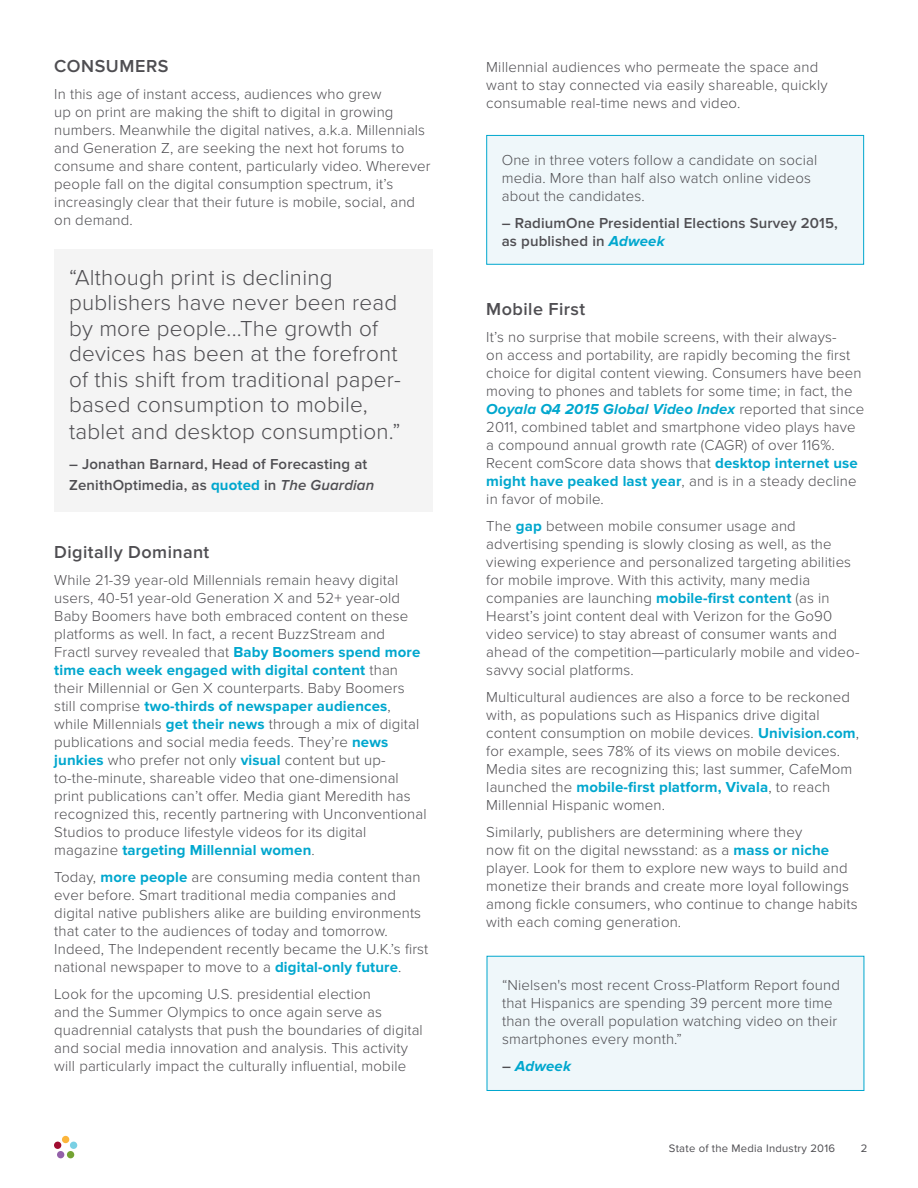
<style>
.page{position:relative;width:918px;height:1188px;background:#fff}
.page>*{position:absolute;margin:0;border:0;box-sizing:border-box;transform-origin:0 0}
.t1{font:300 22.5px/25.8px "Proxima Nova";letter-spacing:.01em;color:#4f4e52}
.t2{font:600 18px "Proxima Nova";letter-spacing:.025em;color:#4f4e52}
.t3{font:300 15px/18px "Proxima Nova";letter-spacing:.01em;color:#4f4e52}
.t4{font:600 15px/21px "Proxima Nova";letter-spacing:.01em;color:#4f4e52}
.t5{font:italic 700 15px "Proxima Nova";letter-spacing:.01em;color:#00a7ce}
.t6{font:11.25px "Proxima Nova";letter-spacing:.02em;color:#4f4e52}
.s1{font-weight:700;color:#00a7ce}
.s2{font-style:italic}
.s3{font-weight:700;font-style:italic;color:#00a7ce}
.s4{font-weight:600;font-style:normal;color:#4f4e52}
</style>
<div class="page">
<div style="left:62px;top:1136px;width:7px;height:7px;background:#fcb53b;border-radius:50%"></div>
<div style="left:54px;top:1142px;width:7px;height:7px;background:#a00c30;border-radius:50%"></div>
<div style="left:57px;top:1151px;width:7px;height:7px;background:#9361a9;border-radius:50%"></div>
<div style="left:67px;top:1151px;width:7px;height:7px;background:#74a333;border-radius:50%"></div>
<div style="left:70px;top:1142px;width:7px;height:7px;background:#7ad0e4;border-radius:50%"></div>
<div style="left:54px;top:249px;width:378px;height:263px;background:#f4f4f4"></div>
<div style="left:486px;top:135px;width:378px;height:130px;background:#eff7fa;border:1px solid #00a7ce"></div>
<div style="left:487px;top:956px;width:377px;height:135px;background:#eff7fa;border:1px solid #00a7ce"></div>
<p class="t2" style="left:54px;top:56px;width:116px">CONSUMERS</p>
<p class="t3" style="left:54px;top:85px;width:378px">In this age of instant access, audiences who grew<br>up on print are making the shift to digital in growing numbers. Meanwhile the digital natives, a.k.a. Millennials and Generation Z, are seeking the next hot forums to consume and share content, particularly video. Wherever people fall on the digital consumption spectrum, it’s increasingly clear that their future is mobile, social, and on demand.</p>
<h1 class="t1" style="left:69px;top:264px;width:333px">“Although print is declining publishers have never been read by more people...The growth of devices has been at the forefront of this shift from traditional paper&shy;based consumption to mobile, tablet and desktop consumption.”</h1>
<p class="t4" style="left:69px;top:454px;width:307px">– Jonathan Barnard, Head of Forecasting at<br>ZenithOptimedia, as <span class="s1">quoted</span> in <span class="s2">The Guardian</span></p>
<p class="t2" style="left:54px;top:542px;width:157px">Digitally Dominant</p>
<p class="t3" style="left:54px;top:571px;width:374px">While 21-39 year-old Millennials remain heavy digital users, 40-51 year-old Generation X and 52+ year-old Baby Boomers have both embraced content on these platforms as well. In fact, a recent BuzzStream and<br>Fractl survey revealed that <span class="s1">Baby Boomers spend more time each week engaged with digital content</span> than their Millennial or Gen X counterparts. Baby Boomers still comprise <span class="s1">two-thirds of newspaper audiences</span>, while Millennials <span class="s1">get their news</span> through a mix of digital publications and social media feeds. They’re <span class="s1">news junkies</span> who prefer not only <span class="s1">visual</span> content but up&shy;to-the-minute, shareable video that one-dimensional print publications can’t offer. Media giant Meredith has recognized this, recently partnering with Unconventional Studios to produce lifestyle videos for its digital magazine <span class="s1">targeting Millennial women</span>.</p>
<p class="t3" style="left:54px;top:868px;width:376px">Today, <span class="s1">more people</span> are consuming media content than ever before. Smart traditional media companies and digital native publishers alike are building environments that cater to the audiences of today and tomorrow.<br>Indeed, The Independent recently became the U.K.’s first national newspaper to move to a <span class="s1">digital-only future</span>.</p>
<p class="t3" style="left:54px;top:985px;width:370px">Look for the upcoming U.S. presidential election<br>and the Summer Olympics to once again serve as quadrennial catalysts that push the boundaries of digital and social media innovation and analysis. This activity will particularly impact the culturally influential, mobile</p>
<p class="t3" style="left:486px;top:58px;width:343px">Millennial audiences who permeate the space and want to stay connected via easily shareable, quickly consumable real-time news and video.</p>
<p class="t3" style="left:502px;top:151px;width:317px">One in three voters follow a candidate on social media. More than half also watch online videos about the candidates.</p>
<p class="t4" style="left:502px;top:214px;width:338px;line-height:18px">– RadiumOne Presidential Elections Survey 2015, as published in <span class="s3">Adweek</span></p>
<p class="t2" style="left:486px;top:299px;width:101px">Mobile First</p>
<p class="t3" style="left:486px;top:328px;width:380px">It’s no surprise that mobile screens, with their always-<br>on access and portability, are rapidly becoming the first choice for digital content viewing. Consumers have been moving to phones and tablets for some time; in fact, the <span class="s3">Ooyala Q4 2015 Global Video Index</span> reported that since 2011, combined tablet and smartphone video plays have a compound annual growth rate (CAGR) of over 116%.<br>Recent comScore data shows that <span class="s1">desktop internet use might have peaked last year</span>, and is in a steady decline in favor of mobile.</p>
<p class="t3" style="left:486px;top:517px;width:375px">The <span class="s1">gap</span> between mobile consumer usage and advertising spending is slowly closing as well, as the viewing experience and personalized targeting abilities for mobile improve. With this activity, many media companies are launching <span class="s1">mobile-first content</span> (as in Hearst’s joint content deal with Verizon for the Go90 video service) to stay abreast of consumer wants and ahead of the competition—particularly mobile and video&shy;savvy social platforms.</p>
<p class="t3" style="left:486px;top:688px;width:374px">Multicultural audiences are also a force to be reckoned with, as populations such as Hispanics drive digital content consumption on mobile devices. <span class="s1">Univision.com</span>, for example, sees 78% of its views on mobile devices.<br>Media sites are recognizing this; last summer, CafeMom launched the <span class="s1">mobile-first platform, Vivala</span>, to reach Millennial Hispanic women.</p>
<p class="t3" style="left:486px;top:823px;width:373px">Similarly, publishers are determining where they<br>now fit on the digital newsstand: as a <span class="s1">mass or niche </span>player. Look for them to explore new ways to build and monetize their brands and create more loyal followings among fickle consumers, who continue to change habits with each coming generation.</p>
<p class="t3" style="left:502px;top:976px;width:339px">“Nielsen's most recent Cross-Platform Report found that Hispanics are spending 39 percent more time than the overall population watching video on their smartphones every month.”</p>
<p class="t5" style="left:502px;top:1058px;width:71px"><span class="s4">–</span> Adweek</p>
<p class="t6" style="left:669px;top:1142px;width:168px">State of the Media Industry 2016</p>
<p class="t6" style="left:861px;top:1142px;width:8px">2</p>
</div>
